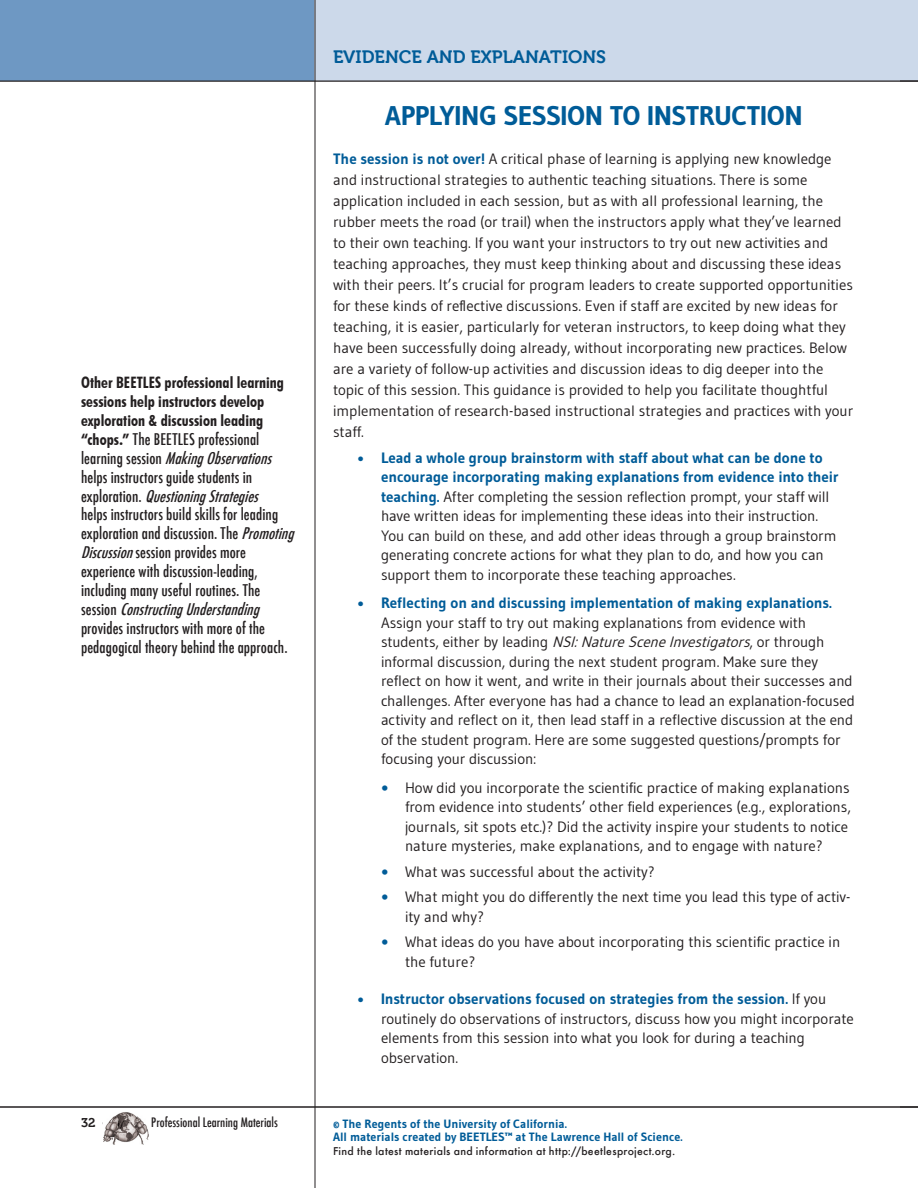
<style>
.page{position:relative;width:918px;height:1188px;background:#fff}
.page>*{position:absolute;margin:0;border:0;box-sizing:border-box;transform-origin:0 0}
.t1{font:700 27px "Gudea";letter-spacing:-.015em;color:#005c98}
.t2{font:18px "Museo 700";color:#005c98}
.t3{font:500 condensed 15.75px/18.9px "Futura";letter-spacing:.005em;color:#231f20}
.t4{font:700 condensed 15.75px/18.9px "Futura BT";color:#231f20}
.t5{font:15px/19.5px "Gudea";color:#231f20}
.t6{font:500 condensed 12.75px "Futura";color:#231f20}
.t7{font:12.75px "Museo 700";color:#231f20}
.t8{font:700 12px/13.5px "Gudea";letter-spacing:.005em;color:#005c98}
.t9{font:500 10.5px "Futura";letter-spacing:.03em;color:#231f20}
.s1{font-family:"Futura BT";font-weight:700}
.s2{font-style:italic}
.s3{font-family:"Museo 500"}
.s4{font-weight:700;color:#005c98}
.s5{font-weight:700;font-size:15.75px;color:#005c98}
.s6{font-family:"Stempel Garamond LT Std";font-weight:700;color:#005c98}
</style>
<div class="page">
<div style="left:0;top:0;width:315px;height:81px;background:#6e98c3"></div>
<div style="left:314px;top:0;width:604px;height:81px;background:#ccd9ea"></div>
<hr style="left:315px;top:0;width:1px;height:1188px;background:#231f20">
<hr style="left:0;top:1107px;width:918px;height:1px;background:#231f20">
<hr style="left:0;top:81px;width:918px;height:1px;background:#231f20">
<svg style="left:900px;top:1107px;width:18px;height:1px"></svg>
<svg style="left:900px;top:81px;width:18px;height:1px"></svg>
<img style="left:104px;top:1112px;width:44px;height:33px">
<p class="t4" style="left:81px;top:373px;width:205px">Other BEETLES professional learning sessions help instructors develop exploration &amp; discussion leading</p>
<p class="t3" style="left:81px;top:429px;width:219px"><span class="s1">“chops.”</span> The BEETLES professional<br>l e a r n i n g s e s s i o n <span class="s2">MakingObservations </span>helps instructors guide students in<br>e x p l o r a t i o n . <span class="s2">QuestioningStrategies<br></span>helps instructors build skills for leading exploration and discussion. The <span class="s2">Promoting Discussion</span>session provides more experience with discussion-leading, including many useful routines. The<br>s e s s i o n <span class="s2">ConstructingUnderstanding </span>provides instructors with more of the pedagogical theory behind the approach.</p>
<p class="t7" style="left:81px;top:1115px;width:29px">32 <span class="s3">•</span></p>
<p class="t6" style="left:151px;top:1114px;width:128px">Professional Learning Materials</p>
<p class="t2" style="left:333px;top:46px;width:275px">EVIDENCE AND EXPLANATIONS</p>
<h1 class="t1" style="left:385px;top:99px;width:419px">APPLYING SESSION TO INSTRUCTION</h1>
<p class="t5" style="left:333px;top:148px;width:522px;line-height:21px"><span class="s4">The session is not over!</span> A critical phase of learning is applying new knowledge and instructional strategies to authentic teaching situations. There is some application included in each session, but as with all professional learning, the rubber meets the road (or trail) when the instructors apply what they’ve learned to their own teaching. If you want your instructors to try out new activities and teaching approaches, they must keep thinking about and discussing these ideas with their peers. It’s crucial for program leaders to create supported opportunities for these kinds of reflective discussions. Even if staff are excited by new ideas for teaching, it is easier, particularly for veteran instructors, to keep doing what they have been successfully doing already, without incorporating new practices. Below are a variety of follow-up activities and discussion ideas to dig deeper into the topic of this session. This guidance is provided to help you facilitate thoughtful implementation of research-based instructional strategies and practices with your staff.</p>
<p class="t5" style="left:381px;top:448px;width:459px;text-indent:-24px"><span class="s5">•</span> <span class="s4">Lead a whole group brainstorm with staff about what can be done to encourage incorporating making explanations from evidence into their teaching.</span> After completing the session reflection prompt, your staff will have written ideas for implementing these ideas into their instruction.<br>You can build on these, and add other ideas through a group brainstorm generating concrete actions for what they plan to do, and how you can support them to incorporate these teaching approaches.</p>
<p class="t5" style="left:381px;top:593px;width:475px;text-indent:-24px"><span class="s5">•</span> <span class="s4">Reflecting on and discussing implementation of making explanations.<br></span>Assign your staff to try out making explanations from evidence with students, either by leading <span class="s2">NSI:NatureSceneInvestigators</span>, or through informal discussion, during the next student program. Make sure they reflect on how it went, and write in their journals about their successes and challenges. After everyone has had a chance to lead an explanation-focused activity and reflect on it, then lead staff in a reflective discussion at the end of the student program. Here are some suggested questions/prompts for focusing your discussion:</p>
<p class="t5" style="left:405px;top:778px;width:448px;text-indent:-24px"><span class="s6">•</span> How did you incorporate the scientific practice of making explanations from evidence into students’ other field experiences (e.g., explorations, journals, sit spots etc.)? Did the activity inspire your students to notice nature mysteries, make explanations, and to engage with nature?</p>
<p class="t5" style="left:381px;top:862px;width:275px"><span class="s6">•</span> What was successful about the activity?</p>
<p class="t5" style="left:405px;top:887px;width:447px;text-indent:-24px"><span class="s6">•</span> What might you do differently the next time you lead this type of activ&shy;ity and why?</p>
<p class="t5" style="left:405px;top:932px;width:437px;text-indent:-24px"><span class="s6">•</span> What ideas do you have about incorporating this scientific practice in the future?</p>
<p class="t5" style="left:381px;top:989px;width:474px;text-indent:-24px"><span class="s5">•</span> <span class="s4">Instructor observations focused on strategies from the session.</span> If you routinely do observations of instructors, discuss how you might incorporate elements from this session into what you look for during a teaching observation.</p>
<p class="t8" style="left:333px;top:1117px;width:351px">© The Regents of the University of California.<br>All materials created by BEETLES™ at The Lawrence Hall of Science.</p>
<p class="t9" style="left:333px;top:1144px;width:344px">Find the latest materials and information at http://beetlesproject.org.</p>
</div>
